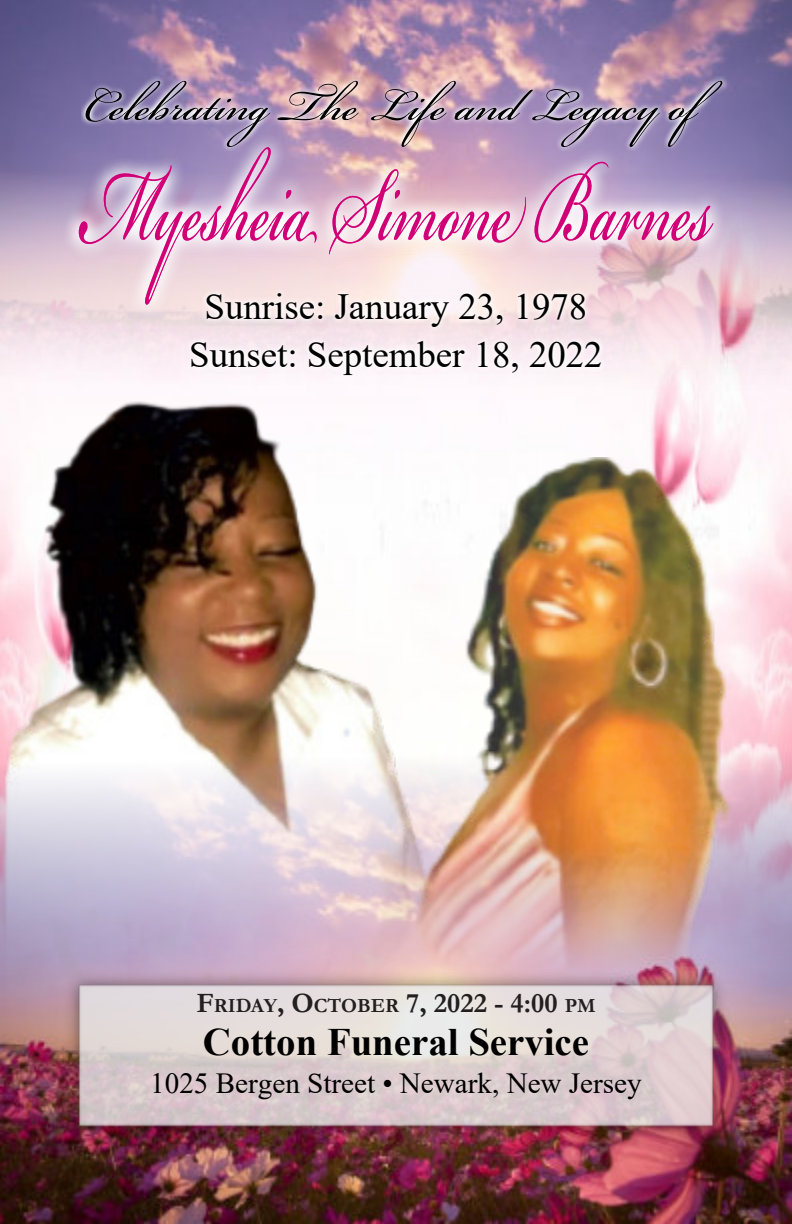
<style>
.page{position:relative;width:792px;height:1224px;background:#fff}
.page>*{position:absolute;margin:0;border:0;box-sizing:border-box;transform-origin:0 0}
.t1{font:161.6px "Bickham Script Pro";color:#d10077;scale:.55 1}
.t2{font:67.8px "Bickham Script MM";color:#000}
.t3{font:700 38.8px "Times New Roman";color:#000}
.t4{font:36.8px/48px "Times New Roman";color:#000;text-align:center}
.t5{font:29.2px "Times New Roman";color:#000}
.t6{font:700 28.2px "Garamond";color:#231f20}
.s1{font-size:20.2px}
</style>
<div class="page">
<img style="left:0;top:389px;width:792px;height:359px">
<img style="left:0;top:0;width:792px;height:389px">
<img style="left:4px;top:402px;width:475px;height:346px">
<img style="left:81px;top:77px;width:645px;height:54px">
<img style="left:60px;top:131px;width:668px;height:188px">
<img style="left:187px;top:289px;width:418px;height:90px">
<img style="left:0;top:748px;width:792px;height:476px">
<img style="left:63px;top:969px;width:666px;height:173px">
<img style="left:415px;top:458px;width:316px;height:513px">
<h2 class="t2" style="left:84px;top:69px;width:658px">Celebrating The Life and Legacy of</h2>
<h1 class="t1" style="left:82px;top:129px;width:1148px">Myesheia Simone Barnes</h1>
<p class="t4" style="left:189px;top:286px;width:415px">Sunrise: January 23, 1978<br>Sunset: September 18, 2022</p>
<p class="t6" style="left:196px;top:994px;width:401px">F<span class="s1">RIDAY</span>, O<span class="s1">CTOBER</span> 7, 2022 - 4:00 <span class="s1">PM</span></p>
<p class="t3" style="left:203px;top:1028px;width:388px">Cotton Funeral Service</p>
<p class="t5" style="left:150px;top:1073px;width:493px">1025 Bergen Street • Newark, New Jersey</p>
</div>
